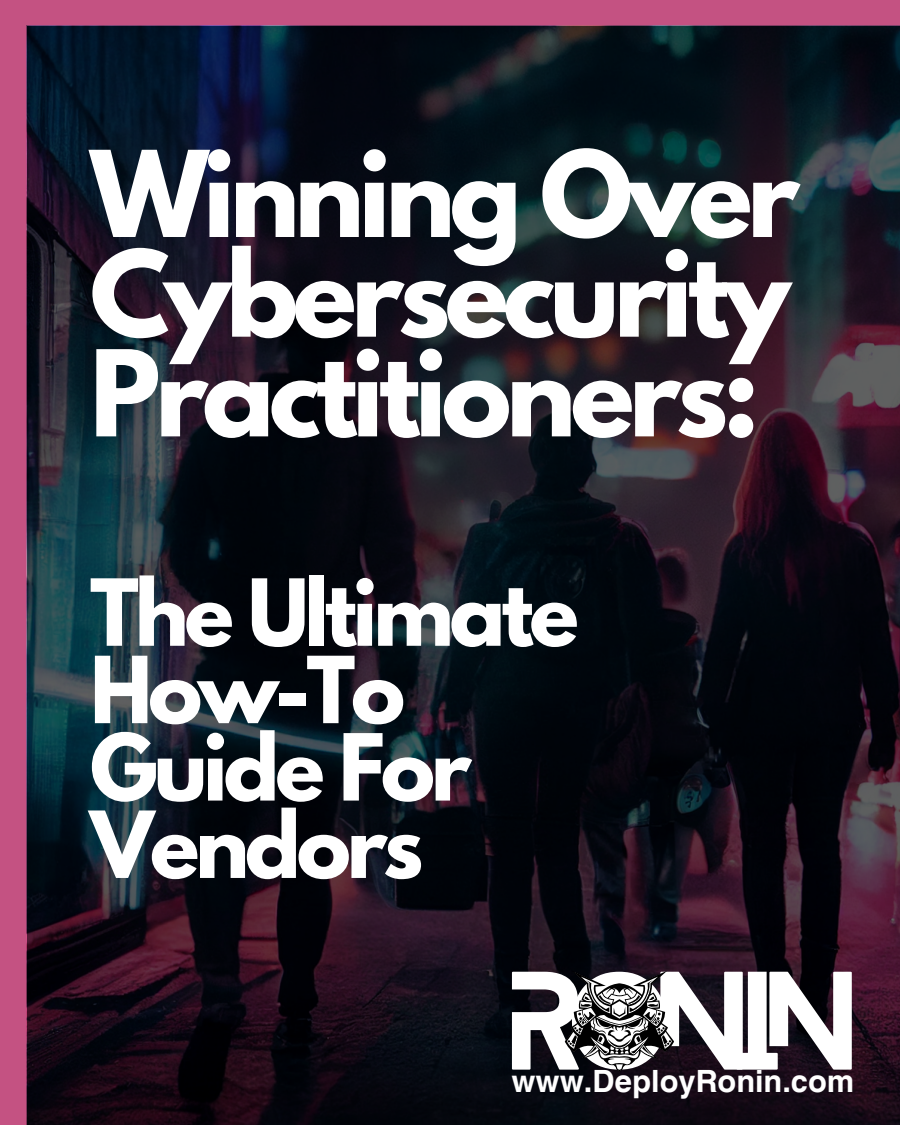
<style>
.page{position:relative;width:900px;height:1125px;background:#c45282}
.page>*{position:absolute;margin:0;border:0;box-sizing:border-box;transform-origin:0 0}
.t1{font:122.4px "Blanka";letter-spacing:-.085em;color:#fff}
.t2{font:700 105.7px/99.7px "League Spartan";letter-spacing:-.05em;color:#fff}
.t3{font:700 81.8px/77.4px "League Spartan";letter-spacing:-.05em;color:#fff}
.t4{font:700 30.7px "Helvetica World";color:#fff}
</style>
<div class="page">
<img style="left:27px;top:26px;width:873px;height:1099px">
<svg style="left:565px;top:971px;width:109px;height:100px;background:#454347"></svg>
<p class="t2" style="left:90px;top:158px;width:711px">Winning Over</p>
<p class="t2" style="left:90px;top:258px;width:702px">Cybersecurity<br>Practitioners:</p>
<p class="t3" style="left:90px;top:585px;width:490px">The Ultimate<br>How-To</p>
<p class="t3" style="left:90px;top:739px;width:383px">Guide For<br>Vendors</p>
<p class="t1" style="left:512px;top:935px;width:345px">RONIN</p>
<p class="t4" style="left:512px;top:1056px;width:344px">www.DeployRonin.com</p>
</div>
